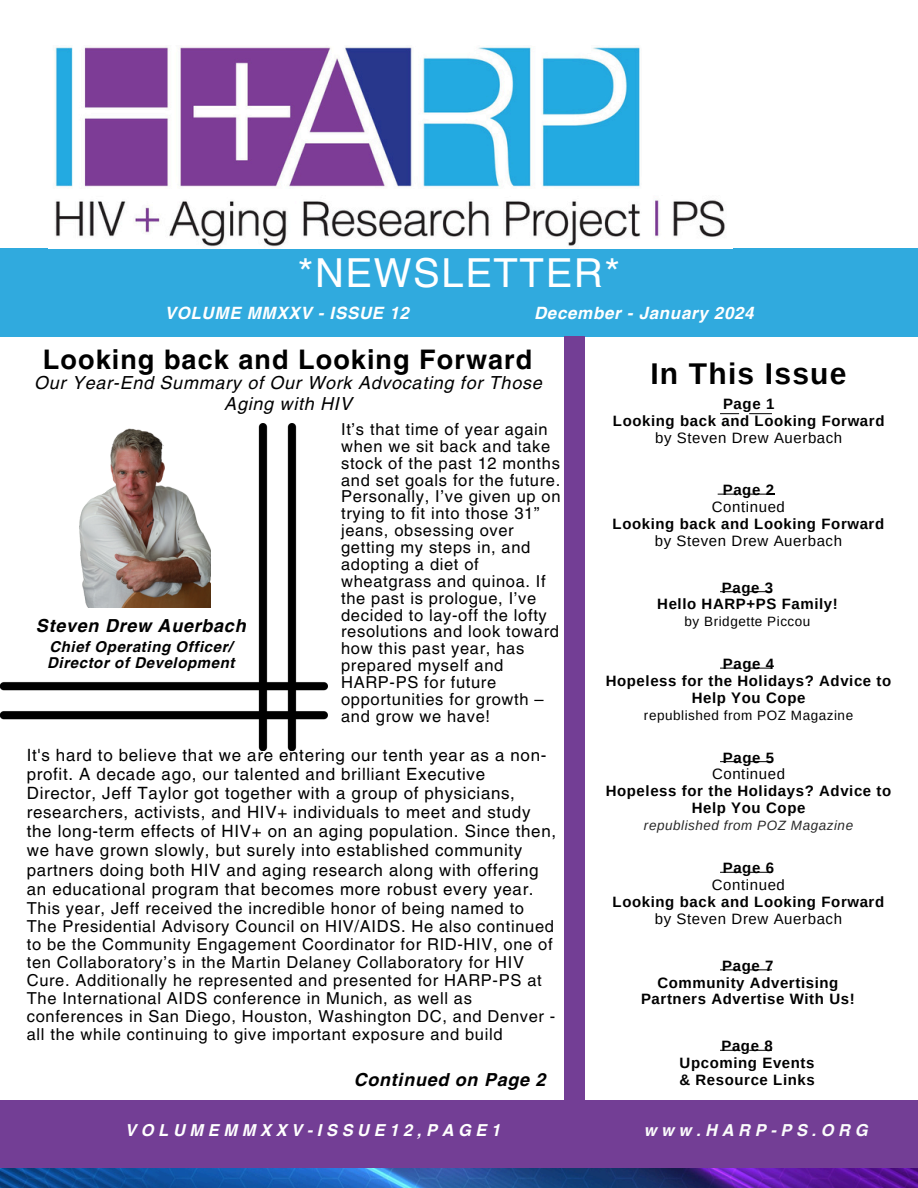
<style>
.page{position:relative;width:918px;height:1188px;background:#fff}
.page>*{position:absolute;margin:0;border:0;box-sizing:border-box;transform-origin:0 0}
.t1{font:40.05px "Helvetica LT Pro";letter-spacing:.04em;color:#fff}
.t2{font:700 30px "Arimo";letter-spacing:.04em;color:#000}
.t3{font:700 27px "Helvetica LT Pro";letter-spacing:.04em;color:#000}
.t4{font:italic 18px/20.2px "Helvetica LT Pro";letter-spacing:.04em;color:#000;text-align:center}
.t5{font:italic 700 18px "Helvetica LT Pro";letter-spacing:.04em;color:#000}
.t6{font:16.95px/19.2px "Helvetica LT Pro";letter-spacing:.04em;color:#000}
.t7{font:italic 700 16.95px "Helvetica LT Pro";letter-spacing:.04em;color:#fff}
.t8{font:16.5px/16.8px "Helvetica LT Pro";letter-spacing:.04em;color:#000}
.t9{font:italic 700 16.5px "Helvetica LT Pro";letter-spacing:.28em;color:#fff}
.t10{font:italic 700 16.5px "Helvetica LT Pro";letter-spacing:.28em;color:#fbfcfc}
.t11{font:700 15px/16.8px "Arimo";letter-spacing:.04em;color:#000;text-align:center}
.t12{font:italic 700 15px/15.8px "Helvetica LT Pro";letter-spacing:.04em;color:#000}
.t13{font:13.5px "Arimo";letter-spacing:.04em;color:#000}
.t14{font:italic 13.5px "Arimo";letter-spacing:.04em;color:#282828}
.s1{font-weight:400}
</style>
<div class="page">
<div style="left:1px;top:249px;width:917px;height:87px;background:#30aade"></div>
<div style="left:565px;top:336px;width:20px;height:785px;background:#733e95"></div>
<div style="left:0;top:1101px;width:918px;height:87px;background:#733e95"></div>
<img style="left:55px;top:46px;width:670px;height:201px">
<img style="left:1px;top:423px;width:327px;height:328px">
<img style="left:0;top:1168px;width:918px;height:20px">
<img style="left:67px;top:423px;width:143px;height:185px">
<svg style="left:720px;top:413px;width:52px;height:1px"></svg>
<svg style="left:720px;top:591px;width:52px;height:1px"></svg>
<svg style="left:720px;top:668px;width:52px;height:1px"></svg>
<svg style="left:720px;top:761px;width:52px;height:1px"></svg>
<svg style="left:720px;top:872px;width:52px;height:1px"></svg>
<svg style="left:720px;top:969px;width:52px;height:1px"></svg>
<svg style="left:720px;top:1050px;width:52px;height:1px"></svg>
<svg style="left:718px;top:494px;width:56px;height:1px"></svg>
<p class="t1" style="left:298px;top:259px;width:324px">*NEWSLETTER*</p>
<h6 class="t7" style="left:165px;top:307px;width:246px">VOLUME MMXXV - ISSUE 12</h6>
<h5 class="t7" style="left:534px;top:307px;width:221px">December - January 2024</h5>
<h4 class="t2" style="left:650px;top:357px;width:198px">In This Issue</h4>
<p class="t11" style="left:613px;top:396px;width:273px">Page 1<br>Looking back and Looking Forward <span class="s1">by Steven Drew Auerbach</span></p>
<h3 class="t3" style="left:43px;top:349px;width:491px">Looking back and Looking Forward</h3>
<h5 class="t4" style="left:34px;top:375px;width:509px">Our Year-End Summary of Our Work Advocating for Those<br>Aging with HIV</h5>
<h6 class="t8" style="left:341px;top:422px;width:221px">It’s that time of year again when we sit back and take stock of the past 12 months and set goals for the future.<br>Personally, I’ve given up on trying to fit into those 31” jeans, obsessing over getting my steps in, and adopting a diet of wheatgrass and quinoa. If the past is prologue, I’ve decided to lay-off the lofty resolutions and look toward how this past year, has prepared myself and<br>HARP-PS for future opportunities for growth – and grow we have!</h6>
<p class="t6" style="left:27px;top:747px;width:531px">It's hard to believe that we are entering our tenth year as a non&shy;profit. A decade ago, our talented and brilliant Executive Director, Jeff Taylor got together with a group of physicians, researchers, activists, and HIV+ individuals to meet and study the long-term effects of HIV+ on an aging population. Since then, we have grown slowly, but surely into established community partners doing both HIV and aging research along with offering an educational program that becomes more robust every year.</p>
<p class="t8" style="left:27px;top:901px;width:530px;line-height:18px">This year, Jeff received the incredible honor of being named to The Presidential Advisory Council on HIV/AIDS. He also continued to be the Community Engagement Coordinator for RID-HIV, one of ten Collaboratory’s in the Martin Delaney Collaboratory for HIV Cure. Additionally he represented and presented for HARP-PS at The International AIDS conference in Munich, as well as conferences in San Diego, Houston, Washington DC, and Denver - all the while continuing to give important exposure and build</p>
<p class="t11" style="left:613px;top:481px;width:273px">Page 2<br><span class="s1">Continued<br></span>Looking back and Looking Forward <span class="s1">by Steven Drew Auerbach</span></p>
<p class="t11" style="left:657px;top:579px;width:182px">Page 3<br>Hello HARP+PS Family!</p>
<p class="t13" style="left:685px;top:614px;width:127px">by Bridgette Piccou</p>
<h5 class="t5" style="left:36px;top:619px;width:211px">Steven Drew Auerbach</h5>
<h5 class="t12" style="left:47px;top:640px;width:189px">Chief Operating Officer/<br>Director of Development</h5>
<p class="t11" style="left:606px;top:655px;width:287px">Page 4<br>Hopeless for the Holidays? Advice to<br>Help You Cope</p>
<h6 class="t13" style="left:644px;top:707px;width:211px">republished from POZ Magazine</h6>
<p class="t11" style="left:606px;top:749px;width:287px">Page 5<br><span class="s1">Continued<br></span>Hopeless for the Holidays? Advice to<br>Help You Cope</p>
<p class="t14" style="left:644px;top:818px;width:211px">republished from POZ Magazine</p>
<p class="t11" style="left:613px;top:860px;width:273px">Page 6<br><span class="s1">Continued<br></span>Looking back and Looking Forward <span class="s1">by Steven Drew Auerbach</span></p>
<p class="t11" style="left:641px;top:957px;width:215px">Page 7<br>Community Advertising<br>Partners Advertise With Us!</p>
<p class="t11" style="left:679px;top:1038px;width:137px">Page 8<br>Upcoming Events &amp; Resource Links</p>
<p class="t5" style="left:354px;top:1073px;width:193px">Continued on Page 2</p>
<h1 class="t9" style="left:125px;top:1124px;width:377px">VOLUMEMMXXV-ISSUE12,PAGE1</h1>
<h4 class="t10" style="left:644px;top:1124px;width:225px">www.HARP-PS.ORG</h4>
</div>
